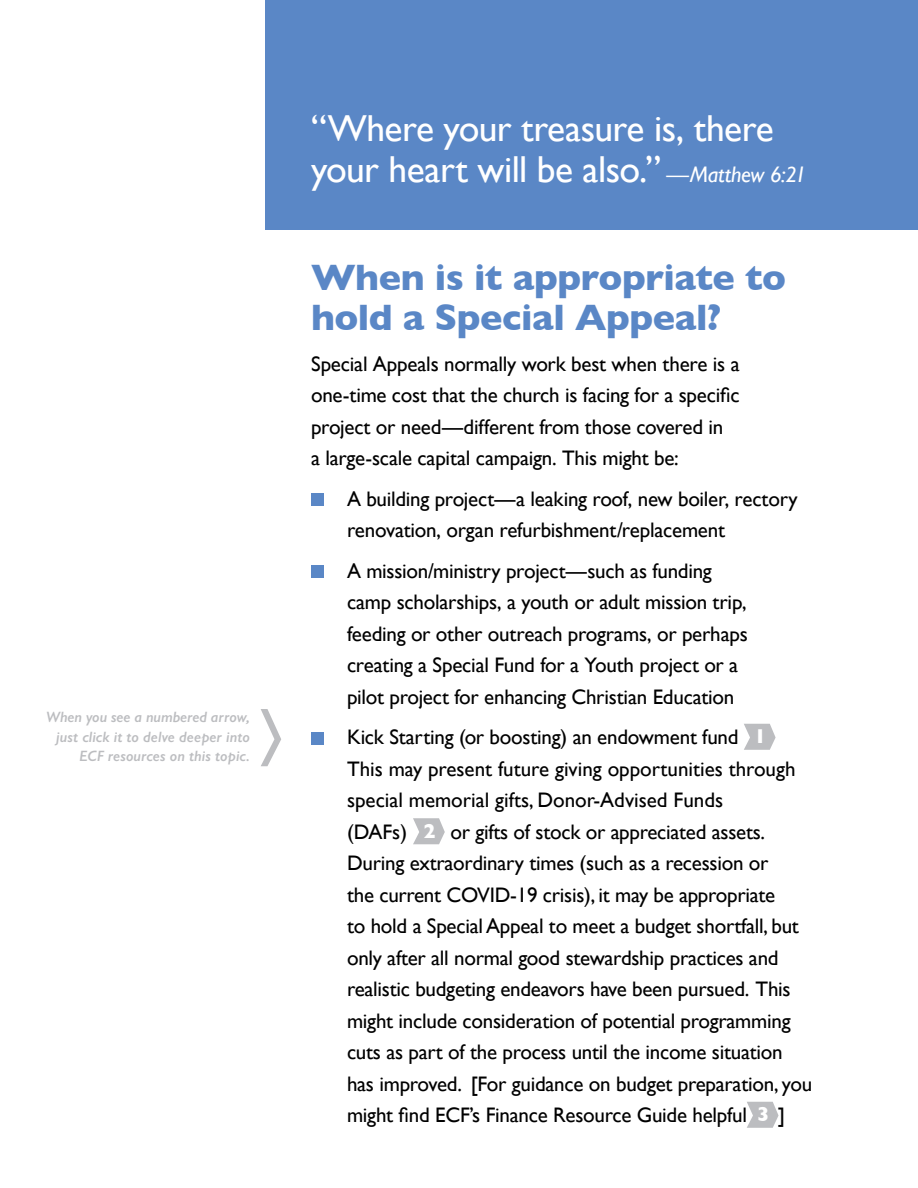
<style>
.page{position:relative;width:918px;height:1188px;background:#fff}
.page>*{position:absolute;margin:0;border:0;box-sizing:border-box;transform-origin:0 0}
.t1{font:37.5px/40.5px "Gill Sans";letter-spacing:-.02em;color:#fff}
.t2{font:700 37.5px/40.5px "Gill Sans";letter-spacing:-.01em;color:#5a87c6}
.t3{font:21px/31.5px "Gill Sans";letter-spacing:-.01em;color:#000}
.t4{font:italic 600 15px/19.5px "Gill Sans";letter-spacing:.005em;color:#bcbdc0;text-align:right}
.s1{font-style:italic;font-size:22.5px}
.s2{font-weight:700;font-size:20.4px;color:#fff}
</style>
<div class="page">
<div style="left:266px;top:0;width:652px;height:230px;background:#5a87c6"></div>
<div style="left:311px;top:494px;width:12px;height:12px;background:#5a87c6"></div>
<div style="left:311px;top:566px;width:12px;height:12px;background:#5a87c6"></div>
<div style="left:311px;top:732px;width:12px;height:12px;background:#5a87c6"></div>
<svg style="left:744px;top:724px;width:32px;height:26px"></svg>
<svg style="left:413px;top:818px;width:32px;height:26px"></svg>
<svg style="left:747px;top:1102px;width:32px;height:26px"></svg>
<svg style="left:261px;top:709px;width:20px;height:57px"></svg>
<p class="t4" style="left:46px;top:707px;width:205px">When you see a numbered arrow, just click it to delve deeper into<br>ECF resources on this topic.</p>
<h1 class="t1" style="left:311px;top:108px;width:497px">“Where your treasure is, there your heart will be also.” <span class="s1">—Matthew 6:21</span></h1>
<h1 class="t2" style="left:311px;top:256px;width:477px">When is it appropriate to hold a Special Appeal?</h1>
<p class="t3" style="left:311px;top:348px;width:430px">Special Appeals normally work best when there is a one-time cost that the church is facing for a specific project or need—different from those covered in<br>a large-scale capital campaign. This might be:</p>
<p class="t3" style="left:347px;top:483px;width:452px">A building project—a leaking roof, new boiler, rectory renovation, organ refurbishment/replacement</p>
<p class="t3" style="left:347px;top:555px;width:402px">A mission/ministry project—such as funding camp scholarships, a youth or adult mission trip, feeding or other outreach programs, or perhaps creating a Special Fund for a Youth project or a pilot project for enhancing Christian Education</p>
<p class="t3" style="left:347px;top:721px;width:467px">Kick Starting (or boosting) an endowment fund <span class="s2">1<br></span>This may present future giving opportunities through special memorial gifts, Donor-Advised Funds<br>(DAFs) <span class="s2">2</span> or gifts of stock or appreciated assets.<br>During extraordinary times (such as a recession or<br>the current COVID-19 crisis), it may be appropriate<br>to hold a Special Appeal to meet a budget shortfall, but only after all normal good stewardship practices and realistic budgeting endeavors have been pursued. This might include consideration of potential programming cuts as part of the process until the income situation has improved. [For guidance on budget preparation, you might find ECF’s Finance Resource Guide helpful <span class="s2">3</span> ]</p>
</div>
